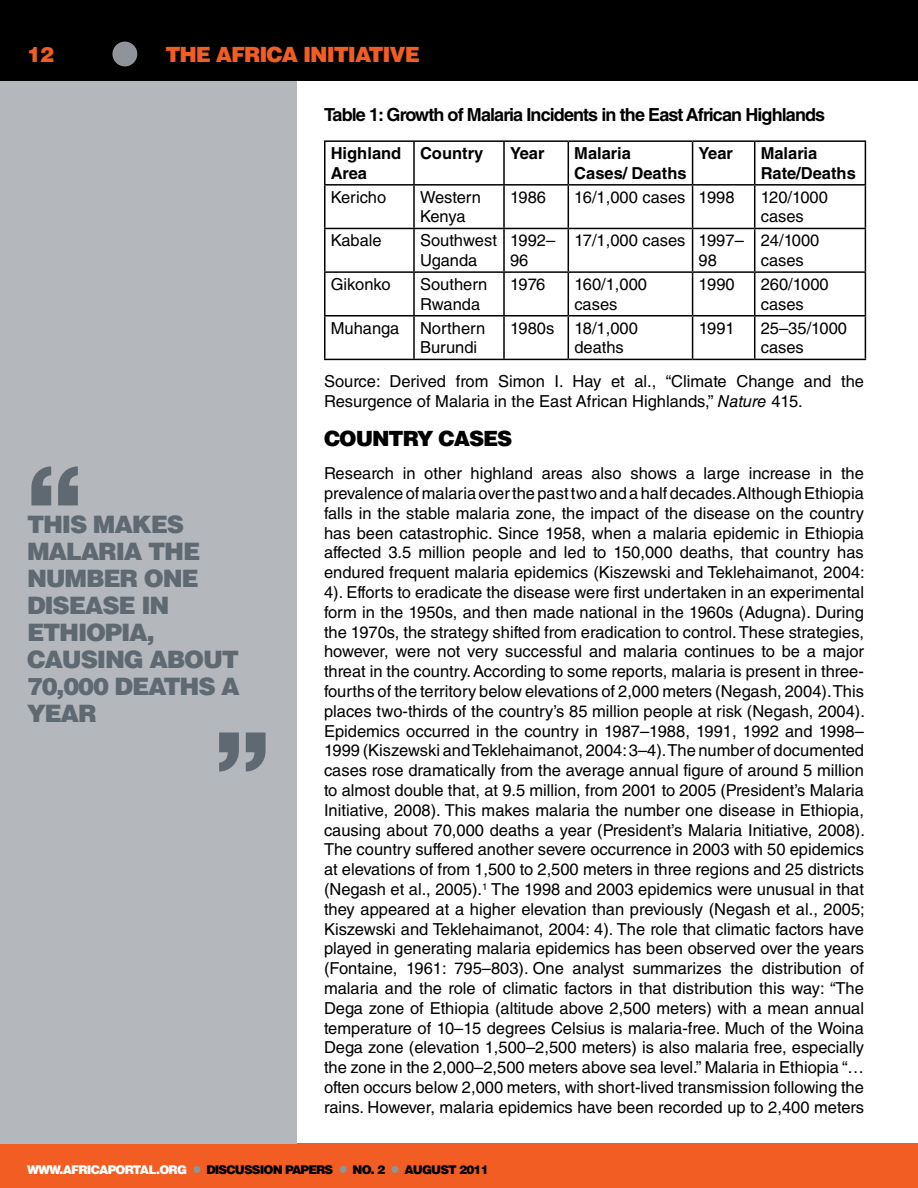
<style>
.page{position:relative;width:918px;height:1188px;background:#fff}
.page>*{position:absolute;margin:0;border:0;box-sizing:border-box;transform-origin:0 0}
.t1{font:900 108px "Helvetica LT Std";color:#5f6972}
.t2{font:900 24px/27px "Helvetica LT Std";letter-spacing:-.05em;color:#5f6972}
.t3{font:900 21px "Helvetica LT Std";letter-spacing:-.05em;color:#f15d22}
.t4{font:900 21px "Helvetica LT Std";letter-spacing:-.05em;color:#000}
.t5{font:700 18px "Helvetica LT Std";letter-spacing:-.05em;color:#000}
.t6{font:16.5px/19.8px "Helvetica LT Std";color:#000}
.t7{font:700 16.5px/19.8px "Helvetica LT Std";color:#000}
.t8{font:900 12px "Helvetica LT Std";letter-spacing:-.07em;color:#000}
.s1{font-style:italic}
.s2{color:#fff}
.s3{font-size:21px;color:#8f949b}
</style>
<div class="page">
<div style="left:0;top:0;width:918px;height:81px;background:#000"></div>
<div style="left:0;top:1144px;width:918px;height:44px;background:#f15d22"></div>
<div style="left:112px;top:42px;width:25px;height:24px;background:#8f949b;border-radius:50%"></div>
<div style="left:0;top:81px;width:297px;height:1063px;background:#b4b7bc"></div>
<hr style="left:324px;top:140px;width:90px;height:2px;background:#000">
<hr style="left:324px;top:142px;width:2px;height:42px;background:#000">
<hr style="left:414px;top:140px;width:90px;height:2px;background:#000">
<hr style="left:413px;top:142px;width:2px;height:42px;background:#000">
<hr style="left:504px;top:140px;width:64px;height:2px;background:#000">
<hr style="left:503px;top:142px;width:2px;height:42px;background:#000">
<hr style="left:568px;top:140px;width:125px;height:2px;background:#000">
<hr style="left:568px;top:142px;width:1px;height:42px;background:#000">
<hr style="left:693px;top:140px;width:62px;height:2px;background:#000">
<hr style="left:692px;top:142px;width:1px;height:42px;background:#000">
<hr style="left:755px;top:140px;width:111px;height:2px;background:#000">
<hr style="left:754px;top:142px;width:1px;height:42px;background:#000">
<hr style="left:865px;top:142px;width:1px;height:42px;background:#000">
<hr style="left:324px;top:184px;width:90px;height:2px;background:#000">
<hr style="left:324px;top:186px;width:2px;height:42px;background:#000">
<hr style="left:414px;top:184px;width:90px;height:2px;background:#000">
<hr style="left:413px;top:186px;width:2px;height:42px;background:#000">
<hr style="left:504px;top:184px;width:64px;height:2px;background:#000">
<hr style="left:503px;top:186px;width:2px;height:42px;background:#000">
<hr style="left:568px;top:184px;width:125px;height:2px;background:#000">
<hr style="left:568px;top:186px;width:1px;height:42px;background:#000">
<hr style="left:693px;top:184px;width:62px;height:2px;background:#000">
<hr style="left:692px;top:186px;width:1px;height:42px;background:#000">
<hr style="left:755px;top:184px;width:111px;height:2px;background:#000">
<hr style="left:754px;top:186px;width:1px;height:42px;background:#000">
<hr style="left:865px;top:186px;width:1px;height:42px;background:#000">
<hr style="left:324px;top:228px;width:90px;height:1px;background:#000">
<hr style="left:324px;top:229px;width:2px;height:42px;background:#000">
<hr style="left:414px;top:228px;width:90px;height:1px;background:#000">
<hr style="left:413px;top:229px;width:2px;height:42px;background:#000">
<hr style="left:504px;top:228px;width:64px;height:1px;background:#000">
<hr style="left:503px;top:229px;width:2px;height:42px;background:#000">
<hr style="left:568px;top:228px;width:125px;height:1px;background:#000">
<hr style="left:568px;top:229px;width:1px;height:42px;background:#000">
<hr style="left:693px;top:228px;width:62px;height:1px;background:#000">
<hr style="left:692px;top:229px;width:1px;height:42px;background:#000">
<hr style="left:755px;top:228px;width:111px;height:1px;background:#000">
<hr style="left:754px;top:229px;width:1px;height:42px;background:#000">
<hr style="left:865px;top:229px;width:1px;height:42px;background:#000">
<hr style="left:324px;top:271px;width:90px;height:2px;background:#000">
<hr style="left:324px;top:273px;width:2px;height:42px;background:#000">
<hr style="left:414px;top:271px;width:90px;height:2px;background:#000">
<hr style="left:413px;top:273px;width:2px;height:42px;background:#000">
<hr style="left:504px;top:271px;width:64px;height:2px;background:#000">
<hr style="left:503px;top:273px;width:2px;height:42px;background:#000">
<hr style="left:568px;top:271px;width:125px;height:2px;background:#000">
<hr style="left:568px;top:273px;width:1px;height:42px;background:#000">
<hr style="left:693px;top:271px;width:62px;height:2px;background:#000">
<hr style="left:692px;top:273px;width:1px;height:42px;background:#000">
<hr style="left:755px;top:271px;width:111px;height:2px;background:#000">
<hr style="left:754px;top:273px;width:1px;height:42px;background:#000">
<hr style="left:865px;top:273px;width:1px;height:42px;background:#000">
<hr style="left:324px;top:315px;width:90px;height:2px;background:#000">
<hr style="left:324px;top:317px;width:2px;height:42px;background:#000">
<hr style="left:414px;top:315px;width:90px;height:2px;background:#000">
<hr style="left:413px;top:317px;width:2px;height:42px;background:#000">
<hr style="left:504px;top:315px;width:64px;height:2px;background:#000">
<hr style="left:503px;top:317px;width:2px;height:42px;background:#000">
<hr style="left:568px;top:315px;width:125px;height:2px;background:#000">
<hr style="left:568px;top:317px;width:1px;height:42px;background:#000">
<hr style="left:693px;top:315px;width:62px;height:2px;background:#000">
<hr style="left:692px;top:317px;width:1px;height:42px;background:#000">
<hr style="left:755px;top:315px;width:111px;height:2px;background:#000">
<hr style="left:754px;top:317px;width:1px;height:42px;background:#000">
<hr style="left:865px;top:317px;width:1px;height:42px;background:#000">
<hr style="left:324px;top:359px;width:90px;height:1px;background:#000">
<hr style="left:414px;top:359px;width:90px;height:1px;background:#000">
<hr style="left:504px;top:359px;width:64px;height:1px;background:#000">
<hr style="left:568px;top:359px;width:125px;height:1px;background:#000">
<hr style="left:693px;top:359px;width:62px;height:1px;background:#000">
<hr style="left:755px;top:359px;width:111px;height:1px;background:#000">
<p class="t3" style="left:27px;top:40px;width:28px">12</p>
<p class="t3" style="left:165px;top:40px;width:256px">THE AFRICA INITIATIVE</p>
<h1 class="t1" style="left:27px;top:437px;width:55px">“</h1>
<h2 class="t2" style="left:27px;top:510px;width:214px">THIS MAKES<br>MALARIA THE<br>NUMBER ONE<br>DISEASE IN<br>ETHIOPIA,<br>CAUSING ABOUT<br>70,000 DEATHS A<br>YEAR</h2>
<h1 class="t1" style="left:216px;top:701px;width:55px">”</h1>
<p class="t5" style="left:324px;top:104px;width:503px">Table 1: Growth of Malaria Incidents in the East African Highlands</p>
<p class="t7" style="left:331px;top:143px;width:72px">Highland<br>Area</p>
<p class="t7" style="left:420px;top:143px;width:65px">Country</p>
<p class="t7" style="left:510px;top:143px;width:36px">Year</p>
<p class="t7" style="left:574px;top:143px;width:114px">Malaria<br>Cases/ Deaths</p>
<p class="t7" style="left:699px;top:143px;width:36px">Year</p>
<p class="t7" style="left:761px;top:143px;width:97px">Malaria<br>Rate/Deaths</p>
<p class="t6" style="left:331px;top:187px;width:57px">Kericho</p>
<p class="t6" style="left:420px;top:187px;width:63px">Western<br>Kenya</p>
<p class="t6" style="left:510px;top:187px;width:38px">1986</p>
<p class="t6" style="left:574px;top:187px;width:162px">16/1,000 cases 1998</p>
<p class="t6" style="left:761px;top:187px;width:69px">120/1000 cases</p>
<p class="t6" style="left:331px;top:231px;width:53px">Kabale</p>
<p class="t6" style="left:420px;top:231px;width:78px">Southwest<br>Uganda</p>
<p class="t6" style="left:510px;top:231px;width:47px">1992–<br>96</p>
<p class="t6" style="left:699px;top:231px;width:47px;text-indent:-124px">17/1,000 cases 1997–<br>98</p>
<p class="t6" style="left:761px;top:231px;width:60px">24/1000 cases</p>
<p class="t6" style="left:331px;top:274px;width:61px">Gikonko</p>
<p class="t6" style="left:420px;top:274px;width:69px">Southern<br>Rwanda</p>
<p class="t6" style="left:510px;top:274px;width:37px">1976</p>
<p class="t6" style="left:574px;top:274px;width:74px">160/1,000 cases</p>
<p class="t6" style="left:699px;top:274px;width:38px">1990</p>
<p class="t6" style="left:761px;top:274px;width:69px">260/1000 cases</p>
<p class="t6" style="left:331px;top:318px;width:70px">Muhanga</p>
<p class="t6" style="left:420px;top:318px;width:67px">Northern<br>Burundi</p>
<p class="t6" style="left:574px;top:318px;width:65px;text-indent:-64px">1980s 18/1,000 deaths</p>
<p class="t6" style="left:699px;top:318px;width:38px">1991</p>
<p class="t6" style="left:761px;top:318px;width:88px">25–35/1000 cases</p>
<p class="t6" style="left:324px;top:372px;width:541px">Source: Derived from Simon I. Hay et al., “Climate Change and the<br>Resurgence of Malaria in the East African Highlands,” <span class="s1">Nature</span> 415.</p>
<p class="t4" style="left:324px;top:425px;width:190px">COUNTRY CASES</p>
<p class="t6" style="left:324px;top:464px;width:543px;text-align:justify">Research in other highland areas also shows a large increase in the prevalence of malaria over the past two and a half decades. Although Ethiopia falls in the stable malaria zone, the impact of the disease on the country has been catastrophic. Since 1958, when a malaria epidemic in Ethiopia affected 3.5 million people and led to 150,000 deaths, that country has endured frequent malaria epidemics (Kiszewski and Teklehaimanot, 2004:<br>4). Efforts to eradicate the disease were first undertaken in an experimental form in the 1950s, and then made national in the 1960s (Adugna). During the 1970s, the strategy shifted from eradication to control. These strategies, however, were not very successful and malaria continues to be a major threat in the country. According to some reports, malaria is present in three&shy;fourths of the territory below elevations of 2,000 meters (Negash, 2004). This places two-thirds of the country’s 85 million people at risk (Negash, 2004).<br>Epidemics occurred in the country in 1987–1988, 1991, 1992 and 1998– 1999 (Kiszewski and Teklehaimanot, 2004: 3–4). The number of documented cases rose dramatically from the average annual figure of around 5 million to almost double that, at 9.5 million, from 2001 to 2005 (President’s Malaria Initiative, 2008). This makes malaria the number one disease in Ethiopia, causing about 70,000 deaths a year (President’s Malaria Initiative, 2008).<br>The country suffered another severe occurrence in 2003 with 50 epidemics at elevations of from 1,500 to 2,500 meters in three regions and 25 districts (Negash et al., 2005).<sup>1</sup> The 1998 and 2003 epidemics were unusual in that they appeared at a higher elevation than previously (Negash et al., 2005; Kiszewski and Teklehaimanot, 2004: 4). The role that climatic factors have played in generating malaria epidemics has been observed over the years (Fontaine, 1961: 795–803). One analyst summarizes the distribution of malaria and the role of climatic factors in that distribution this way: “The Dega zone of Ethiopia (altitude above 2,500 meters) with a mean annual temperature of 10–15 degrees Celsius is malaria-free. Much of the Woina Dega zone (elevation 1,500–2,500 meters) is also malaria free, especially the zone in the 2,000–2,500 meters above sea level.” Malaria in Ethiopia “… often occurs below 2,000 meters, with short-lived transmission following the rains. However, malaria epidemics have been recorded up to 2,400 meters</p>
<p class="t8" style="left:27px;top:1161px;width:463px"><span class="s2">WWW.AFRICAPORTAL.ORG</span> <span class="s3">•</span> DISCUSSION PAPERS <span class="s3">•</span> NO. 2 <span class="s3">•</span> AUGUST 2011</p>
</div>
